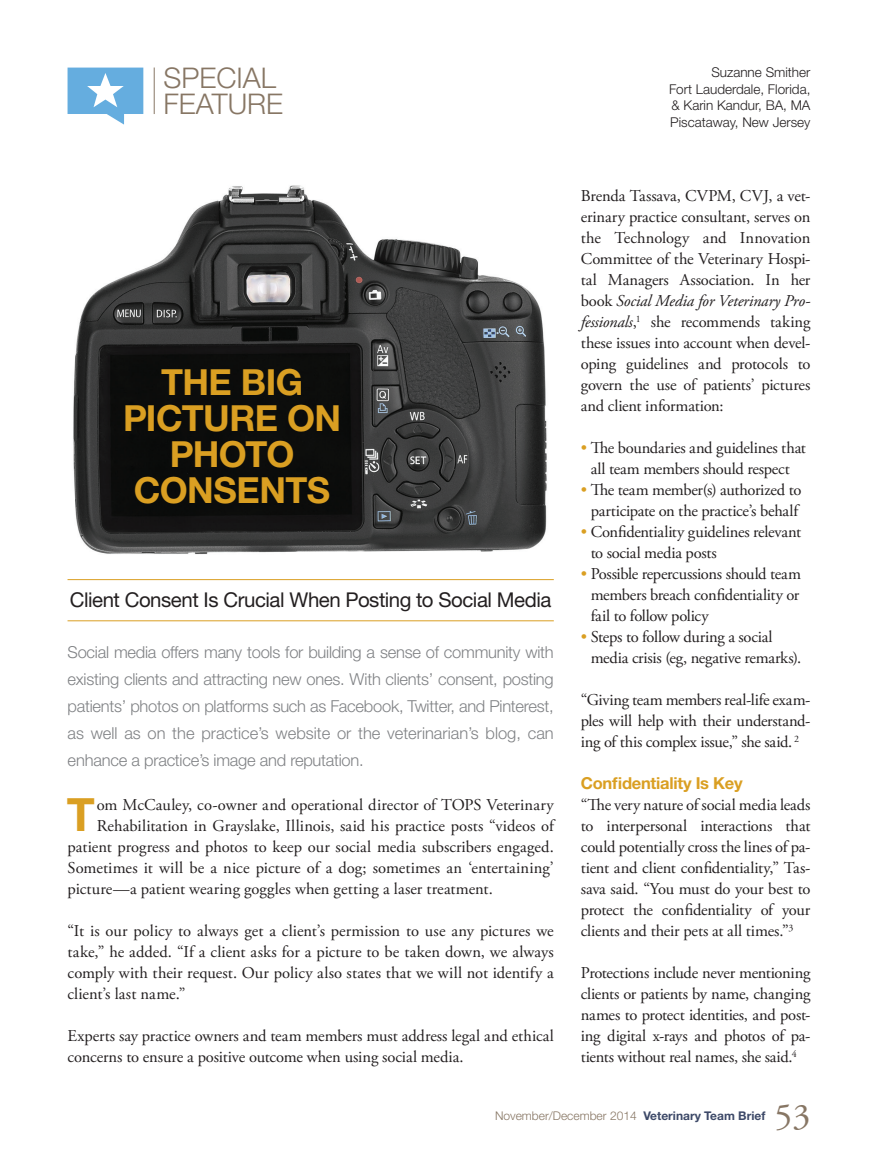
<style>
.page{position:relative;width:878px;height:1175px;background:#fff}
.page>*{position:absolute;margin:0;border:0;box-sizing:border-box;transform-origin:0 0}
.t1{font:700 45.9px "Helvetica Neue LT Std";color:#da9f22}
.t2{font:700 36px/36px "Helvetica Neue LT Std";letter-spacing:-.015em;color:#da9f22;text-align:center}
.t3{font:36px "Adobe Garamond Pro";color:#877664}
.t4{font:300 28.5px/26px "Helvetica Neue LT Std";color:#877664}
.t5{font:20.4px "Helvetica Neue LT Std";letter-spacing:-.025em;color:#231f20}
.t6{font:16.5px/21px "Adobe Garamond Pro";letter-spacing:-.005em;color:#231f20;text-align:justify}
.t7{font:300 16.5px/27px "Helvetica Neue LT Std";letter-spacing:-.015em;color:#808285;text-align:justify}
.t8{font:700 16.5px "Helvetica Neue LT Std";letter-spacing:-.015em;color:#da9f22}
.t9{font:300 13.5px/16.5px "Helvetica Neue LT Std";color:#231f20;text-align:justify}
.t10{font:300 12px "Helvetica Neue LT Std";color:#877664}
.s1{font-style:italic}
.s2{color:#da9f22}
.s3{font-weight:700;color:#3d4968}
</style>
<div class="page">
<hr style="left:154px;top:68px;width:1px;height:46px;background:#877664">
<img style="left:73px;top:185px;width:474px;height:369px">
<hr style="left:68px;top:620px;width:486px;height:1px;background:#da9f22">
<hr style="left:68px;top:579px;width:486px;height:1px;background:#da9f22">
<svg style="left:68px;top:68px;width:75px;height:57px"></svg>
<h3 class="t4" style="left:164px;top:64px;width:121px">SPECIAL<br>FEATURE</h3>
<p class="t9" style="left:669px;top:64px;width:143px;text-indent:42px">Suzanne Smither Fort Lauderdale, Florida, &amp; Karin Kandur, BA, MA Piscataway, New Jersey</p>
<h2 class="t2" style="left:123px;top:364px;width:220px">THE BIG<br>PICTURE ON<br>PHOTO<br>CONSENTS</h2>
<p class="t5" style="left:70px;top:587px;width:483px">Client Consent Is Crucial When Posting to Social Media</p>
<p class="t7" style="left:68px;top:638px;width:488px">Social media offers many tools for building a sense of community with existing clients and attracting new ones. With clients’ consent, posting patients’ photos on platforms such as Facebook, Twitter, and Pinterest, as well as on the practice’s website or the veterinarian’s blog, can enhance a practice’s image and reputation.</p>
<h1 class="t1" style="left:67px;top:785px;width:30px">T</h1>
<p class="t6" style="left:97px;top:794px;width:458px">om McCauley, co-owner and operational director of TOPS Veterinary</p>
<p class="t6" style="left:97px;top:815px;width:458px">Rehabilitation in Grayslake, Illinois, said his practice posts “videos of</p>
<p class="t6" style="left:68px;top:836px;width:487px">patient progress and photos to keep our social media subscribers engaged.</p>
<p class="t6" style="left:68px;top:857px;width:487px">Sometimes it will be a nice picture of a dog; sometimes an ‘entertaining’</p>
<p class="t6" style="left:68px;top:878px;width:427px">picture—a patient wearing goggles when getting a laser treatment.</p>
<p class="t6" style="left:68px;top:920px;width:488px">“It is our policy to always get a client’s permission to use any pictures we take,” he added. “If a client asks for a picture to be taken down, we always comply with their request. Our policy also states that we will not identify a client’s last name.”</p>
<p class="t6" style="left:68px;top:1025px;width:488px">Experts say practice owners and team members must address legal and ethical concerns to ensure a positive outcome when using social media.</p>
<p class="t6" style="left:580px;top:186px;width:231px">Brenda Tassava, CVPM, CVJ, a vet&shy;erinary practice consultant, serves on the Technology and Innovation Committee of the Veterinary Hospi&shy;tal Managers Association. In her book <span class="s1">Social Media for Veterinary Pro&shy;fessionals</span>,<sup>1</sup> she recommends taking these issues into account when devel&shy;oping guidelines and protocols to govern the use of patients’ pictures and client information:</p>
<p class="t6" style="left:580px;top:438px;width:227px;text-align:center"><span class="s2">•</span> The boundaries and guidelines that all team members should respect</p>
<p class="t6" style="left:580px;top:480px;width:222px;text-align:center"><span class="s2">•</span> The team member(s) authorized to participate on the practice’s behalf</p>
<p class="t6" style="left:590px;top:522px;width:212px;text-indent:-10px"><span class="s2">•</span> Confidentiality guidelines relevant to social media posts</p>
<p class="t6" style="left:590px;top:564px;width:212px;text-indent:-10px"><span class="s2">•</span> Possible repercussions should team members breach confidentiality or fail to follow policy</p>
<p class="t6" style="left:590px;top:627px;width:212px;text-indent:-10px"><span class="s2">•</span> Steps to follow during a social media crisis (eg, negative remarks).</p>
<p class="t6" style="left:580px;top:690px;width:231px">“Giving team members real-life exam&shy;ples will help with their understand&shy;ing of this complex issue,” she said. <sup>2</sup></p>
<p class="t8" style="left:580px;top:773px;width:163px">Confidentiality Is Key</p>
<p class="t6" style="left:580px;top:795px;width:231px">“The very nature of social media leads to interpersonal interactions that could potentially cross the lines of pa&shy;tient and client confidentiality,” Tas&shy;sava said. “You must do your best to protect the confidentiality of your clients and their pets at all times.”<sup>3</sup></p>
<p class="t6" style="left:580px;top:963px;width:231px">Protections include never mentioning clients or patients by name, changing names to protect identities, and post&shy;ing digital x-rays and photos of pa&shy;tients without real names, she said.<sup>4</sup></p>
<p class="t10" style="left:495px;top:1108px;width:272px">November/December 2014 <span class="s3">Veterinary Team Brief</span></p>
<h2 class="t3" style="left:774px;top:1094px;width:37px">53</h2>
</div>
